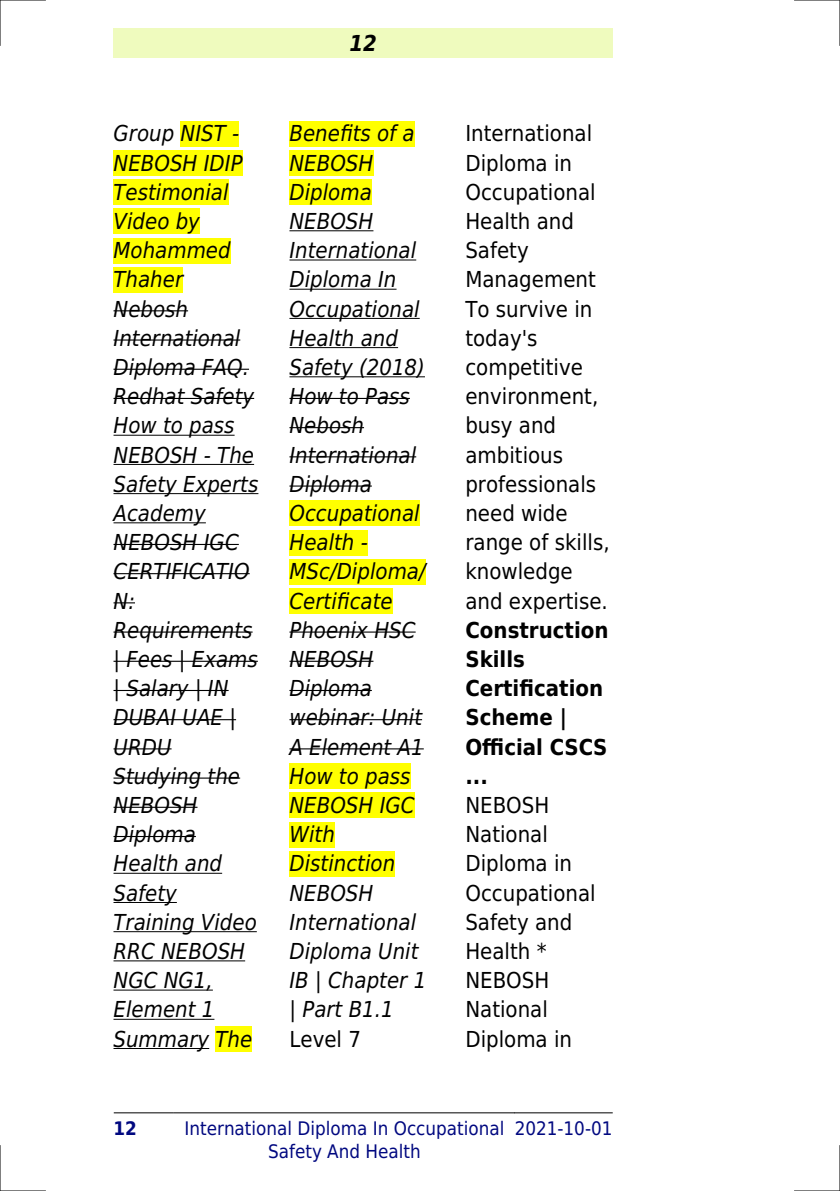
<style>
.page{position:relative;width:840px;height:1191px;background:#fff}
.page>*{position:absolute;margin:0;border:0;box-sizing:border-box;transform-origin:0 0}
.t1{font:italic 22px/29.2px "DejaVu Sans Condensed";color:#000}
.t2{font:22px/29.2px "DejaVu Sans Condensed";color:#000}
.t3{font:700 22px/29.2px "DejaVu Sans Condensed";color:#000}
.t4{font:italic 700 22px "DejaVu Sans Condensed";color:#000}
.t5{font:18.6px/22.4px "DejaVu Sans Condensed";color:#000880;text-align:center}
.t6{font:700 18.6px "DejaVu Sans Condensed";color:#000880}
</style>
<div class="page">
<div style="left:113px;top:28px;width:499px;height:30px;background:#effbbe"></div>
<hr style="left:114px;top:1112px;width:60px;height:1px;background:#000">
<hr style="left:174px;top:1112px;width:340px;height:1px;background:#000">
<hr style="left:514px;top:1112px;width:98px;height:1px;background:#000">
<div style="left:180px;top:121px;width:59px;height:25px;background:#ff0"></div>
<div style="left:113px;top:150px;width:129px;height:26px;background:#ff0"></div>
<div style="left:113px;top:179px;width:115px;height:26px;background:#ff0"></div>
<div style="left:113px;top:208px;width:87px;height:26px;background:#ff0"></div>
<div style="left:113px;top:238px;width:118px;height:25px;background:#ff0"></div>
<div style="left:113px;top:267px;width:70px;height:25px;background:#ff0"></div>
<hr style="left:113px;top:310px;width:75px;height:1px;background:#000">
<hr style="left:113px;top:339px;width:127px;height:1px;background:#000">
<hr style="left:113px;top:369px;width:136px;height:1px;background:#000">
<hr style="left:113px;top:398px;width:141px;height:1px;background:#000">
<hr style="left:113px;top:435px;width:121px;height:1px;background:#000">
<hr style="left:113px;top:464px;width:141px;height:1px;background:#000">
<hr style="left:113px;top:493px;width:145px;height:1px;background:#000">
<hr style="left:113px;top:522px;width:93px;height:1px;background:#000">
<hr style="left:113px;top:544px;width:126px;height:1px;background:#000">
<hr style="left:113px;top:573px;width:136px;height:1px;background:#000">
<svg style="left:113px;top:602px;width:22px;height:1px"></svg>
<hr style="left:113px;top:631px;width:139px;height:1px;background:#000">
<hr style="left:113px;top:660px;width:145px;height:2px;background:#000">
<hr style="left:113px;top:690px;width:115px;height:1px;background:#000">
<hr style="left:113px;top:719px;width:123px;height:1px;background:#000">
<hr style="left:113px;top:748px;width:58px;height:1px;background:#000">
<hr style="left:113px;top:777px;width:127px;height:1px;background:#000">
<hr style="left:113px;top:806px;width:84px;height:2px;background:#000">
<hr style="left:113px;top:836px;width:83px;height:1px;background:#000">
<hr style="left:113px;top:872px;width:109px;height:1px;background:#000">
<hr style="left:113px;top:902px;width:64px;height:1px;background:#000">
<hr style="left:113px;top:931px;width:144px;height:1px;background:#000">
<hr style="left:113px;top:960px;width:132px;height:1px;background:#000">
<hr style="left:113px;top:989px;width:100px;height:1px;background:#000">
<hr style="left:113px;top:1018px;width:101px;height:1px;background:#000">
<hr style="left:113px;top:1048px;width:96px;height:1px;background:#000">
<div style="left:215px;top:1026px;width:37px;height:25px;background:#ff0"></div>
<div style="left:289px;top:121px;width:125px;height:25px;background:#ff0"></div>
<div style="left:289px;top:150px;width:84px;height:26px;background:#ff0"></div>
<div style="left:289px;top:179px;width:82px;height:26px;background:#ff0"></div>
<hr style="left:289px;top:230px;width:84px;height:1px;background:#000">
<hr style="left:289px;top:259px;width:127px;height:1px;background:#000">
<hr style="left:289px;top:289px;width:107px;height:1px;background:#000">
<hr style="left:289px;top:318px;width:130px;height:1px;background:#000">
<hr style="left:289px;top:347px;width:109px;height:1px;background:#000">
<hr style="left:289px;top:376px;width:136px;height:1px;background:#000">
<hr style="left:289px;top:398px;width:120px;height:1px;background:#000">
<hr style="left:289px;top:427px;width:75px;height:1px;background:#000">
<hr style="left:289px;top:456px;width:127px;height:1px;background:#000">
<hr style="left:289px;top:485px;width:82px;height:1px;background:#000">
<div style="left:289px;top:500px;width:130px;height:26px;background:#ff0"></div>
<div style="left:289px;top:530px;width:79px;height:25px;background:#ff0"></div>
<div style="left:289px;top:559px;width:136px;height:25px;background:#ff0"></div>
<div style="left:289px;top:588px;width:103px;height:26px;background:#ff0"></div>
<hr style="left:289px;top:631px;width:126px;height:1px;background:#000">
<hr style="left:289px;top:660px;width:84px;height:2px;background:#000">
<hr style="left:289px;top:690px;width:82px;height:1px;background:#000">
<hr style="left:289px;top:719px;width:133px;height:1px;background:#000">
<hr style="left:289px;top:748px;width:134px;height:1px;background:#000">
<div style="left:289px;top:763px;width:121px;height:26px;background:#ff0"></div>
<div style="left:289px;top:792px;width:125px;height:26px;background:#ff0"></div>
<div style="left:289px;top:821px;width:46px;height:26px;background:#ff0"></div>
<div style="left:289px;top:851px;width:106px;height:25px;background:#ff0"></div>
<hr style="left:0;top:0;width:45px;height:1px;background:#000">
<hr style="left:794px;top:0;width:45px;height:1px;background:#000">
<hr style="left:0;top:1190px;width:45px;height:1px;background:#000">
<hr style="left:794px;top:1190px;width:45px;height:1px;background:#000">
<hr style="left:0;top:0;width:1px;height:45px;background:#000">
<hr style="left:0;top:1145px;width:1px;height:46px;background:#000">
<hr style="left:839px;top:0;width:1px;height:45px;background:#000">
<hr style="left:839px;top:1145px;width:1px;height:46px;background:#000">
<p class="t4" style="left:349px;top:30px;width:29px">12</p>
<p class="t1" style="left:113px;top:119px;width:146px">Group NIST -<br>NEBOSH IDIP<br>Testimonial<br>Video by<br>Mohammed<br>Thaher<br>Nebosh<br>International<br>Diploma FAQ.<br>Redhat Safety<br>How to pass<br>NEBOSH - The<br>Safety Experts<br>Academy<br>NEBOSH IGC<br>CERTIFICATIO<br>N:<br>Requirements | Fees | Exams | Salary | IN<br>DUBAI UAE |<br>URDU<br>Studying the<br>NEBOSH<br>Diploma<br>Health and<br>Safety<br>Training Video<br>RRC NEBOSH<br>NGC NG1,<br>Element 1<br>Summary The</p>
<p class="t1" style="left:289px;top:119px;width:138px">Benefits of a<br>NEBOSH<br>Diploma<br>NEBOSH<br>International<br>Diploma In<br>Occupational<br>Health and<br>Safety (2018)<br>How to Pass<br>Nebosh<br>International<br>Diploma<br>Occupational<br>Health -<br>MSc/Diploma/<br>Certificate<br>Phoenix HSC<br>NEBOSH<br>Diploma webinar: Unit<br>A Element A1<br>How to pass<br>NEBOSH IGC<br>With<br>Distinction<br>NEBOSH<br>International<br>Diploma Unit<br>IB | Chapter 1 | Part B1.1</p>
<p class="t2" style="left:289px;top:1024px;width:73px">Level 7</p>
<p class="t2" style="left:465px;top:119px;width:146px">International<br>Diploma in<br>Occupational<br>Health and<br>Safety<br>Management<br>To survive in today's competitive environment, busy and ambitious professionals need wide range of skills, knowledge and expertise.</p>
<p class="t3" style="left:465px;top:615px;width:144px">Construction<br>Skills<br>Certification<br>Scheme |<br>Official CSCS ...</p>
<p class="t2" style="left:465px;top:790px;width:132px">NEBOSH<br>National<br>Diploma in<br>Occupational<br>Safety and<br>Health *<br>NEBOSH<br>National<br>Diploma in</p>
<p class="t6" style="left:113px;top:1118px;width:25px">12</p>
<p class="t5" style="left:184px;top:1117px;width:321px">International Diploma In Occupational<br>Safety And Health</p>
<p class="t5" style="left:514px;top:1117px;width:99px">2021-10-01</p>
</div>
